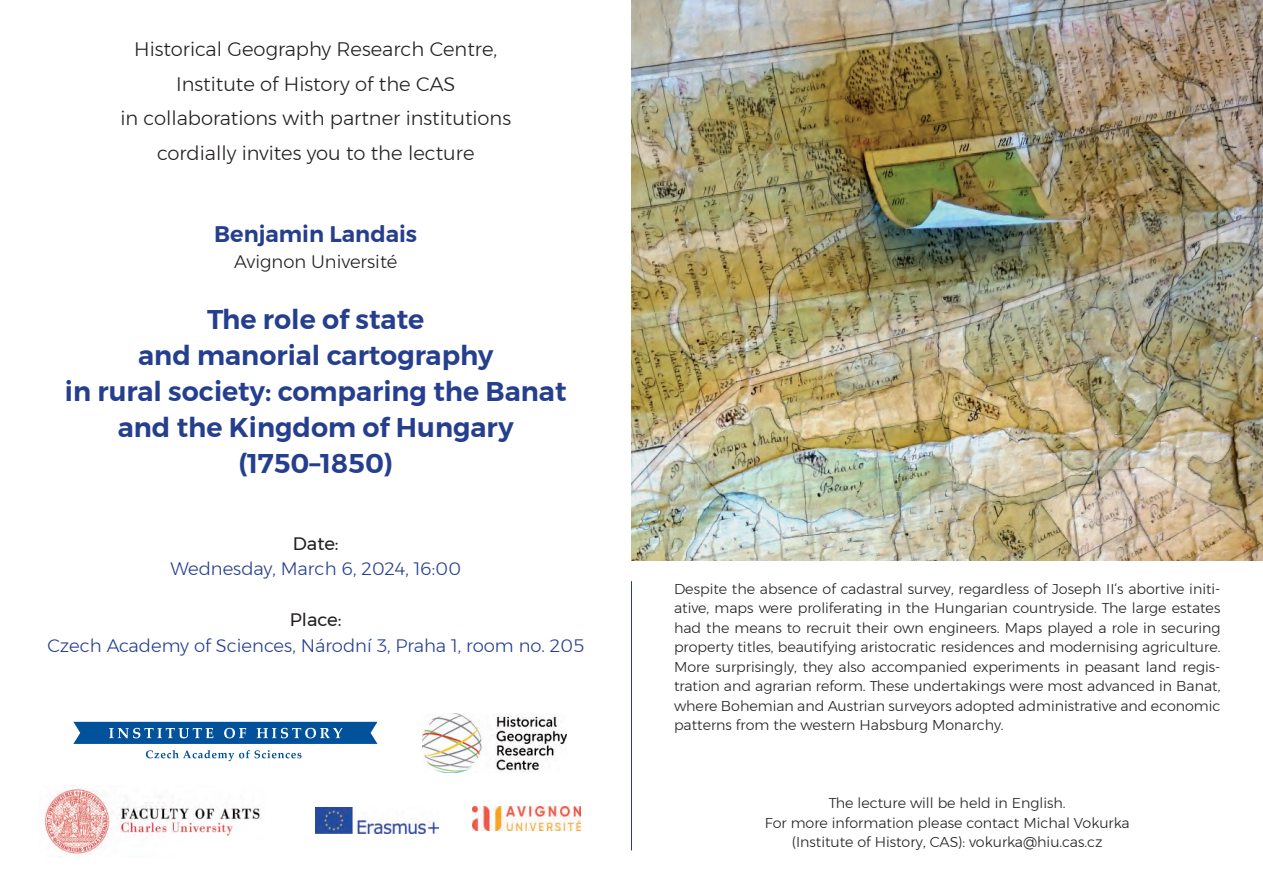
<style>
.page{position:relative;width:1263px;height:893px;background:#fff}
.page>*{position:absolute;margin:0;border:0;box-sizing:border-box;transform-origin:0 0}
.t1{font:600 27px/36px "Montserrat";color:#253f8e;text-align:center}
.t2{font:600 22.5px "Montserrat";color:#253f8e}
.t3{font:300 19.5px/34.5px "Montserrat";color:#231f20;text-align:center}
.t4{font:300 18px "Montserrat";color:#253f8e}
.t5{font:300 18px "Montserrat";color:#231f20}
.t6{font:18px "Montserrat";color:#231f20}
.t7{font:300 14.25px/19.5px "Montserrat";color:#231f20;text-align:justify}
</style>
<div class="page">
<img style="left:631px;top:0;width:632px;height:560px">
<img style="left:472px;top:807px;width:109px;height:23px">
<img style="left:316px;top:808px;width:123px;height:25px">
<hr style="left:631px;top:581px;width:1px;height:269px;background:#253f8e">
<img style="left:422px;top:713px;width:145px;height:60px">
<img style="left:44px;top:788px;width:216px;height:66px">
<svg style="left:73px;top:722px;width:304px;height:22px;background:#1f66a6"></svg>
<svg style="left:146px;top:750px;width:155px;height:11px"></svg>
<h3 class="t3" style="left:120px;top:32px;width:392px">Historical Geography Research Centre, Institute of History of the CAS<br>in collaborations with partner institutions cordially invites you to the lecture</h3>
<h2 class="t2" style="left:214px;top:216px;width:204px">Benjamin Landais</h2>
<p class="t5" style="left:234px;top:248px;width:165px">Avignon Université</p>
<h1 class="t1" style="left:65px;top:301px;width:503px">The role of state<br>and manorial cartography<br>in rural society: comparing the Banat and the Kingdom of Hungary (1750–1850)</h1>
<p class="t6" style="left:293px;top:529px;width:47px">Date:</p>
<p class="t4" style="left:170px;top:555px;width:292px">Wednesday, March 6, 2024, 16:00</p>
<p class="t6" style="left:290px;top:606px;width:53px">Place:</p>
<p class="t4" style="left:47px;top:632px;width:538px">Czech Academy of Sciences, Národní 3, Praha 1, room no. 205</p>
<p class="t7" style="left:674px;top:578px;width:548px">Despite the absence of cadastral survey, regardless of Joseph II‘s abortive initi&shy;ative, maps were proliferating in the Hungarian countryside. The large estates had the means to recruit their own engineers. Maps played a role in securing property titles, beautifying aristocratic residences and modernising agriculture.<br>More surprisingly, they also accompanied experiments in peasant land regis&shy;tration and agrarian reform. These undertakings were most advanced in Banat, where Bohemian and Austrian surveyors adopted administrative and economic patterns from the western Habsburg Monarchy.</p>
<p class="t7" style="left:765px;top:793px;width:366px;text-align:center">The lecture will be held in English.<br>For more information please contact Michal Vokurka (Institute of History, CAS): vokurka@hiu.cas.cz</p>
</div>
